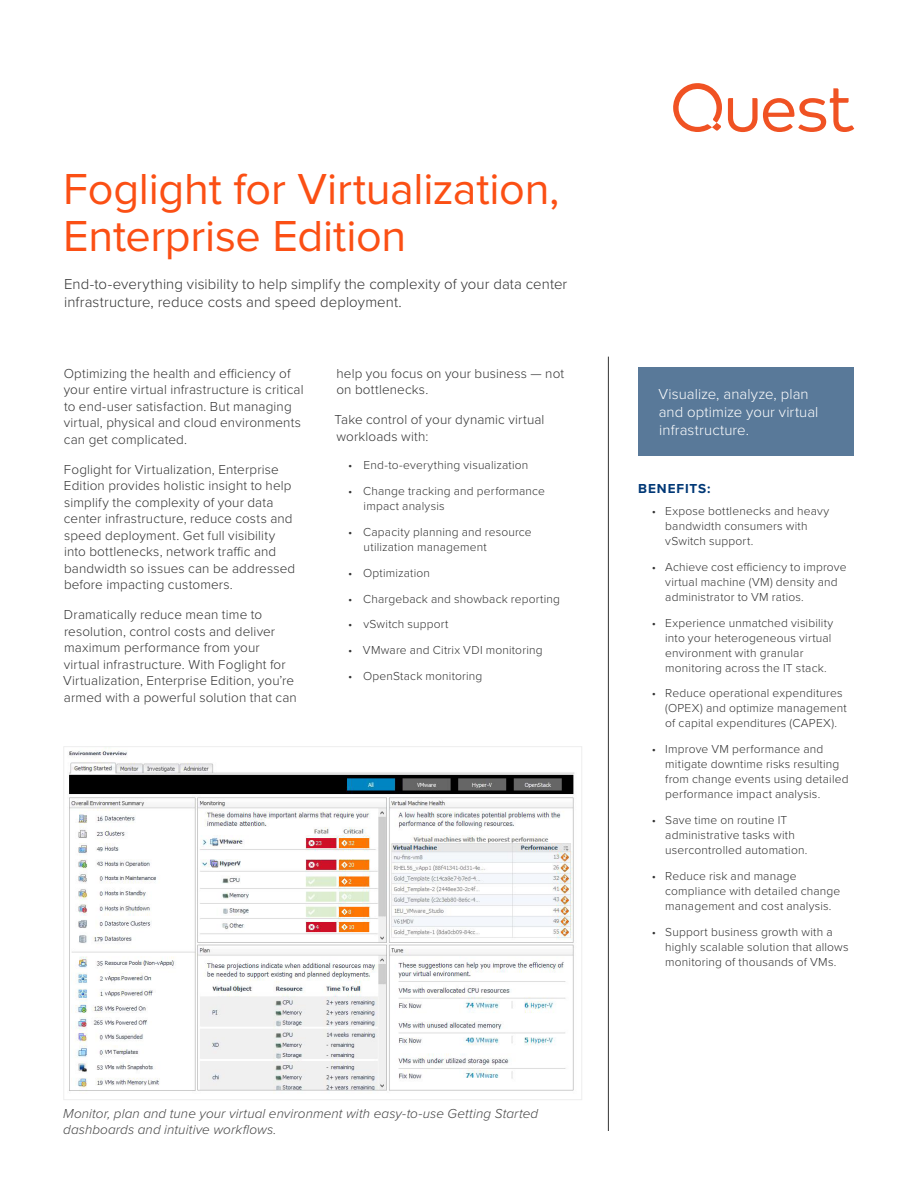
<style>
.page{position:relative;width:918px;height:1188px;background:#fff}
.page>*{position:absolute;margin:0;border:0;box-sizing:border-box;transform-origin:0 0}
.t1{font:45px/46.5px "Proxima Nova";letter-spacing:-.005em;color:#fb4f14}
.t2{font:300 15px/18px "Proxima Nova";letter-spacing:.005em;color:#333}
.t3{font:300 15px/18px "Proxima Nova";letter-spacing:.005em;color:#fff}
.t4{font:300 13.5px/16.5px "Proxima Nova";letter-spacing:.01em;color:#333}
.t5{font:italic 300 13.5px/16.5px "Proxima Nova";letter-spacing:.01em;color:#444}
.t6{font:700 13.5px "Proxima Nova";letter-spacing:.07em;color:#003876}
.t7{font:300 12px/15px "Proxima Nova";letter-spacing:.015em;color:#333}
</style>
<div class="page">
<svg style="left:728px;top:88px;width:126px;height:44px"></svg>
<svg style="left:673px;top:83px;width:49px;height:49px"></svg>
<hr style="left:608px;top:357px;width:1px;height:774px;background:#333">
<div style="left:638px;top:367px;width:216px;height:89px;background:#597999"></div>
<img style="left:69px;top:750px;width:506px;height:341px">
<h1 class="t1" style="left:63px;top:164px;width:498px">Foglight for Virtualization,<br>Enterprise Edition</h1>
<p class="t2" style="left:64px;top:275px;width:505px">End-to-everything visibility to help simplify the complexity of your data center infrastructure, reduce costs and speed deployment.</p>
<p class="t4" style="left:64px;top:365px;width:241px">Optimizing the health and efficiency of your entire virtual infrastructure is critical to end-user satisfaction. But managing virtual, physical and cloud environments can get complicated.</p>
<p class="t4" style="left:64px;top:460px;width:233px">Foglight for Virtualization, Enterprise Edition provides holistic insight to help simplify the complexity of your data center infrastructure, reduce costs and speed deployment. Get full visibility into bottlenecks, network traffic and bandwidth so issues can be addressed before impacting customers.</p>
<p class="t4" style="left:63px;top:606px;width:235px">Dramatically reduce mean time to resolution, control costs and deliver maximum performance from your virtual infrastructure. With Foglight for Virtualization, Enterprise Edition, you’re armed with a powerful solution that can</p>
<p class="t4" style="left:336px;top:364px;width:229px">help you focus on your business — not on bottlenecks.</p>
<p class="t4" style="left:335px;top:411px;width:211px">Take control of your dynamic virtual workloads with:</p>
<p class="t7" style="left:348px;top:457px;width:182px">• End-to-everything visualization</p>
<p class="t7" style="left:364px;top:483px;width:183px;text-indent:-15px">• Change tracking and performance impact analysis</p>
<p class="t7" style="left:364px;top:524px;width:170px;text-indent:-15px">• Capacity planning and resource utilization management</p>
<p class="t7" style="left:348px;top:565px;width:83px">• Optimization</p>
<p class="t7" style="left:348px;top:591px;width:213px">• Chargeback and showback reporting</p>
<p class="t7" style="left:348px;top:616px;width:102px">• vSwitch support</p>
<p class="t7" style="left:348px;top:642px;width:196px">• VMware and Citrix VDI monitoring</p>
<p class="t7" style="left:348px;top:668px;width:136px">• OpenStack monitoring</p>
<p class="t5" style="left:63px;top:1104px;width:476px">Monitor, plan and tune your virtual environment with easy-to-use Getting Started dashboards and intuitive workflows.</p>
<p class="t3" style="left:659px;top:385px;width:161px">Visualize, analyze, plan and optimize your virtual infrastructure.</p>
<p class="t6" style="left:638px;top:479px;width:74px">BENEFITS:</p>
<p class="t7" style="left:665px;top:503px;width:166px;text-indent:-14px">• Expose bottlenecks and heavy bandwidth consumers with vSwitch support.</p>
<p class="t7" style="left:665px;top:559px;width:183px;text-indent:-14px">• Achieve cost efficiency to improve virtual machine (VM) density and administrator to VM ratios.</p>
<p class="t7" style="left:665px;top:615px;width:170px;text-indent:-14px">• Experience unmatched visibility into your heterogeneous virtual environment with granular monitoring across the IT stack.</p>
<p class="t7" style="left:665px;top:685px;width:183px;text-indent:-14px">• Reduce operational expenditures (OPEX) and optimize management of capital expenditures (CAPEX).</p>
<p class="t7" style="left:665px;top:741px;width:185px;text-indent:-14px">• Improve VM performance and mitigate downtime risks resulting from change events using detailed performance impact analysis.</p>
<p class="t7" style="left:665px;top:812px;width:144px;text-indent:-14px">• Save time on routine IT administrative tasks with usercontrolled automation.</p>
<p class="t7" style="left:665px;top:868px;width:177px;text-indent:-14px">• Reduce risk and manage compliance with detailed change management and cost analysis.</p>
<p class="t7" style="left:665px;top:924px;width:185px;text-indent:-14px">• Support business growth with a highly scalable solution that allows monitoring of thousands of VMs.</p>
</div>
